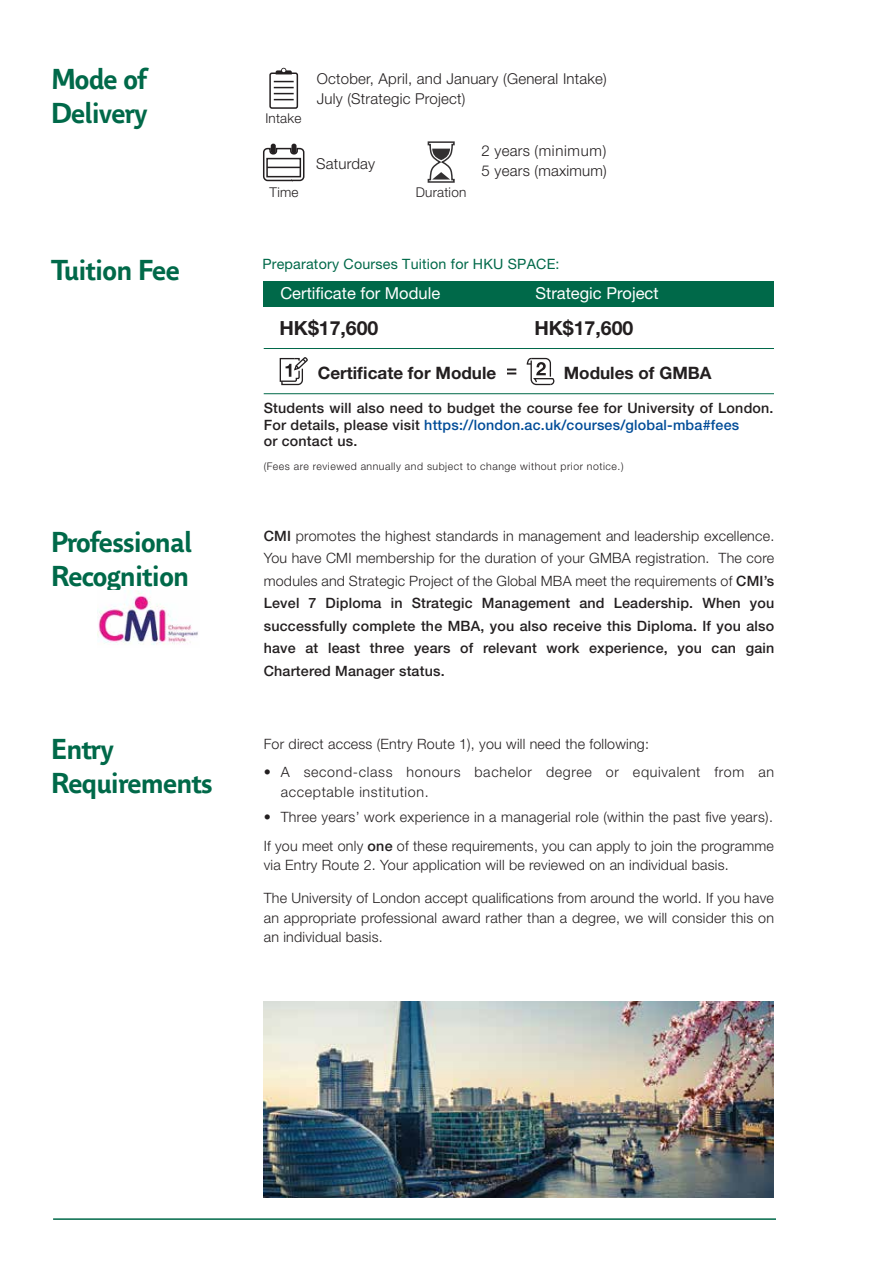
<style>
.page{position:relative;width:893px;height:1263px;background:#fff}
.page>*{position:absolute;margin:0;border:0;box-sizing:border-box;transform-origin:0 0}
.t1{font:700 28.5px/34.2px "Parisine Office Std";letter-spacing:-.025em;color:#006949}
.t2{font:700 19.5px "Helvetica Neue LT Pro";color:#231f20}
.t3{font:700 17.1px "Helvetica Neue LT Pro";color:#231f20}
.t4{font:16.5px "Helvetica Neue LT Pro";color:#fff}
.t5{font:300 15px/19.5px "Helvetica Neue LT Pro";letter-spacing:.015em;color:#231f20}
.t6{font:500 14.25px/22.5px "Helvetica Neue LT Pro";letter-spacing:.015em;color:#231f20;text-align:justify}
.t7{font:300 14.25px/19.5px "Helvetica Neue LT Pro";letter-spacing:.015em;color:#231f20}
.t8{font:300 14.25px/19.5px "Helvetica Neue LT Pro";letter-spacing:.045em;color:#231f20}
.t9{font:14.25px "Helvetica Neue LT Pro";letter-spacing:.015em;color:#006949}
.t10{font:300 13.5px "Helvetica Neue LT Pro";letter-spacing:.015em;color:#231f20}
.t11{font:300 10.5px "Helvetica Neue LT Pro";letter-spacing:.05em;color:#231f20}
.s1{color:#004c98}
.s2{font-weight:300}
.s3{font-weight:500}
</style>
<div class="page">
<img style="left:264px;top:1001px;width:509px;height:197px">
<img style="left:97px;top:591px;width:101px;height:54px">
<div style="left:264px;top:281px;width:510px;height:26px;background:#006949"></div>
<hr style="left:264px;top:348px;width:510px;height:1px;background:#006949">
<hr style="left:264px;top:393px;width:510px;height:1px;background:#006949">
<svg style="left:507px;top:369px;width:9px;height:5px"></svg>
<svg style="left:279px;top:357px;width:29px;height:29px"></svg>
<svg style="left:526px;top:357px;width:29px;height:29px"></svg>
<hr style="left:53px;top:1218px;width:723px;height:2px;background:#006949">
<div style="left:269px;top:72px;width:29px;height:37px;border:2px solid #231f20;border-radius:2px"></div>
<svg style="left:276px;top:68px;width:16px;height:6px"></svg>
<svg style="left:274px;top:81px;width:20px;height:19px"></svg>
<div style="left:271px;top:144px;width:5px;height:9px;background:#231f20;border-radius:2px"></div>
<div style="left:291px;top:144px;width:6px;height:9px;background:#231f20;border-radius:2px"></div>
<svg style="left:263px;top:147px;width:42px;height:35px"></svg>
<hr style="left:267px;top:167px;width:33px;height:1px;background:#231f20">
<svg style="left:427px;top:141px;width:28px;height:42px"></svg>
<h1 class="t1" style="left:51px;top:63px;width:98px">Mode of<br>Delivery</h1>
<p class="t10" style="left:265px;top:110px;width:38px">Intake</p>
<p class="t10" style="left:269px;top:184px;width:31px">Time</p>
<p class="t5" style="left:317px;top:69px;width:292px">October, April, and January (General Intake)<br>July (Strategic Project)</p>
<p class="t5" style="left:316px;top:154px;width:61px">Saturday</p>
<p class="t10" style="left:416px;top:184px;width:52px">Duration</p>
<p class="t5" style="left:482px;top:141px;width:127px">2 years (minimum)<br>5 years (maximum)</p>
<h1 class="t1" style="left:51px;top:253px;width:130px">Tuition Fee</h1>
<p class="t9" style="left:262px;top:256px;width:299px">Preparatory Courses Tuition for HKU SPACE:</p>
<p class="t4" style="left:280px;top:284px;width:161px">Certificate for Module</p>
<p class="t4" style="left:535px;top:284px;width:125px">Strategic Project</p>
<h2 class="t2" style="left:279px;top:316px;width:101px">HK$17,600</h2>
<h2 class="t2" style="left:534px;top:316px;width:101px">HK$17,600</h2>
<p class="t3" style="left:318px;top:363px;width:180px">Certificate for Module</p>
<p class="t3" style="left:564px;top:363px;width:149px">Modules of GMBA</p>
<p class="t6" style="left:264px;top:400px;width:511px;line-height:16.5px;text-align:left">Students will also need to budget the course fee for University of London.<br>For details, please visit <span class="s1">https://london.ac.uk/courses/global-mba#fees<br></span>or contact us.</p>
<p class="t11" style="left:264px;top:460px;width:361px">(Fees are reviewed annually and subject to change without prior notice.)</p>
<h1 class="t1" style="left:51px;top:525px;width:143px">Professional<br>Recognition</h1>
<p class="t6" style="left:264px;top:524px;width:512px">CMI <span class="s2">promotes the highest standards in management and leadership excellence.<br>You have CMI membership for the duration of your GMBA registration. The core modules and Strategic Project of the Global MBA meet the requirements of</span> CMI’s Level 7 Diploma in Strategic Management and Leadership. When you successfully complete the MBA, you also receive this Diploma. If you also have at least three years of relevant work experience, you can gain Chartered Manager status.</p>
<h1 class="t1" style="left:51px;top:732px;width:163px">Entry<br>Requirements</h1>
<p class="t7" style="left:264px;top:734px;width:387px">For direct access (Entry Route 1), you will need the following:</p>
<p class="t8" style="left:281px;top:762px;width:495px;text-indent:-17px">• A second-class honours bachelor degree or equivalent from an acceptable institution.</p>
<p class="t7" style="left:264px;top:803px;width:512px;line-height:28.5px">• Three years’ work experience in a managerial role (within the past five years).<br>If you meet only <span class="s3">one</span> of these requirements, you can apply to join the programme</p>
<p class="t7" style="left:264px;top:855px;width:467px">via Entry Route 2. Your application will be reviewed on an individual basis.</p>
<p class="t7" style="left:264px;top:888px;width:512px;text-align:justify">The University of London accept qualifications from around the world. If you have an appropriate professional award rather than a degree, we will consider this on an individual basis.</p>
</div>
